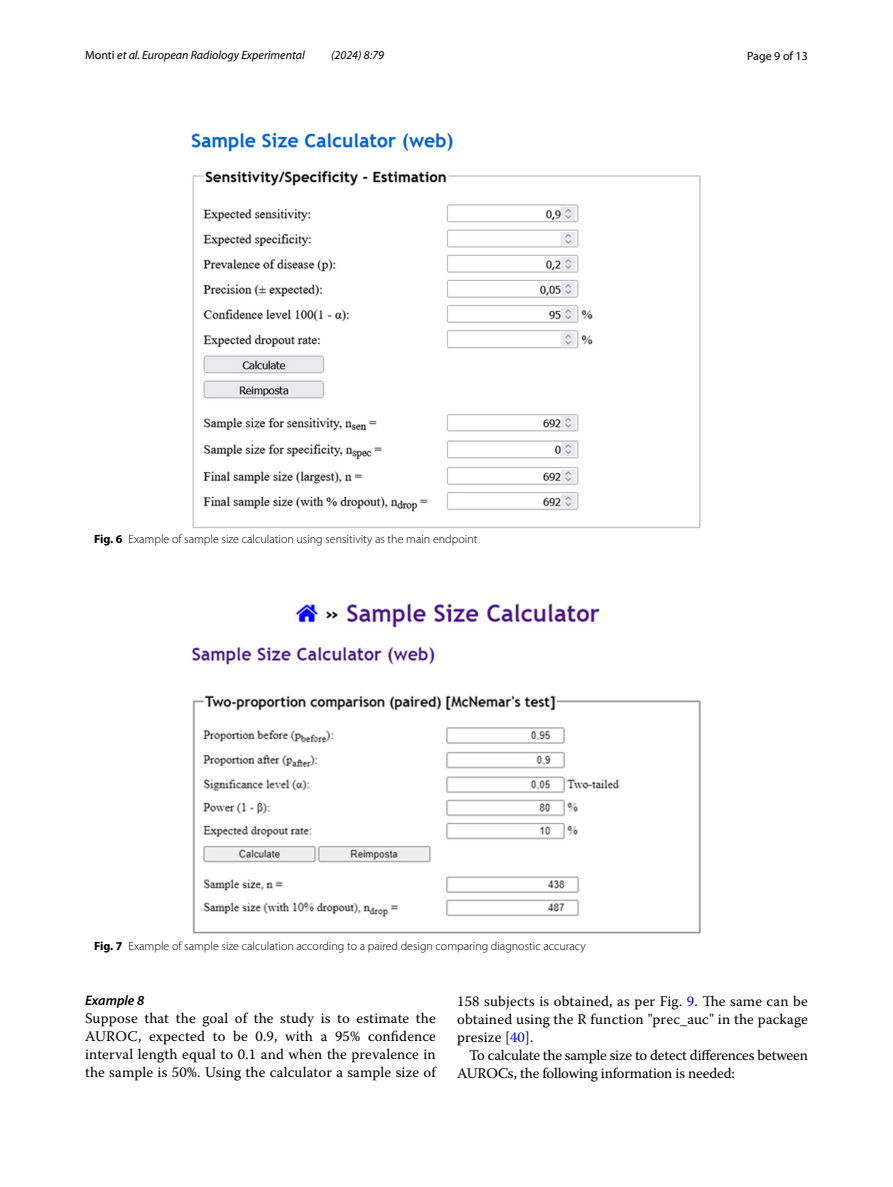
<style>
.page{position:relative;width:893px;height:1187px;background:#fff}
.page>*{position:absolute;margin:0;border:0;box-sizing:border-box;transform-origin:0 0}
.t1{font:14.7px/18px "Warnock Pro";letter-spacing:.005em;color:#000;text-align:justify}
.t2{font:14.7px/18px "Warnock Pro";letter-spacing:-.015em;color:#000}
.t3{font:italic 600 13.8px "Myriad Pro";color:#000}
.t4{font:300 12px "Myriad Pro";color:#000}
.t5{font:italic 12px "Myriad Pro";color:#000}
.t6{font:12px "Myriad Pro";color:#000}
.s1{font-style:normal}
.s2{font-weight:700}
.s3{color:#00f}
</style>
<div class="page">
<img style="left:191px;top:133px;width:510px;height:395px">
<img style="left:191px;top:602px;width:510px;height:332px">
<p class="t5" style="left:85px;top:48px;width:221px"><span class="s1">Monti</span> et al. European Radiology Experimental</p>
<p class="t5" style="left:331px;top:48px;width:54px">(2024) 8:79</p>
<p class="t6" style="left:747px;top:48px;width:62px">Page 9 of 13</p>
<p class="t4" style="left:94px;top:533px;width:385px"><span class="s2">Fig. 6</span> Example of sample size calculation using sensitivity as the main endpoint</p>
<p class="t4" style="left:94px;top:939px;width:493px"><span class="s2">Fig. 7</span> Example of sample size calculation according to a paired design comparing diagnostic accuracy</p>
<p class="t3" style="left:85px;top:991px;width:61px">Example 8</p>
<p class="t1" style="left:85px;top:1009px;width:352px">Suppose that the goal of the study is to estimate the AUROC, expected to be 0.9, with a 95% confidence interval length equal to 0.1 and when the prevalence in the sample is 50%. Using the calculator a sample size of</p>
<p class="t1" style="left:457px;top:991px;width:352px">158 subjects is obtained, as per Fig. <span class="s3">9</span>. The same can be obtained using the R function "prec_auc" in the package presize [<span class="s3">40</span>].</p>
<p class="t2" style="left:457px;top:1045px;width:352px;text-indent:12px">To calculate the sample size to detect differences between<br>AUROCs, the following information is needed:</p>
</div>
